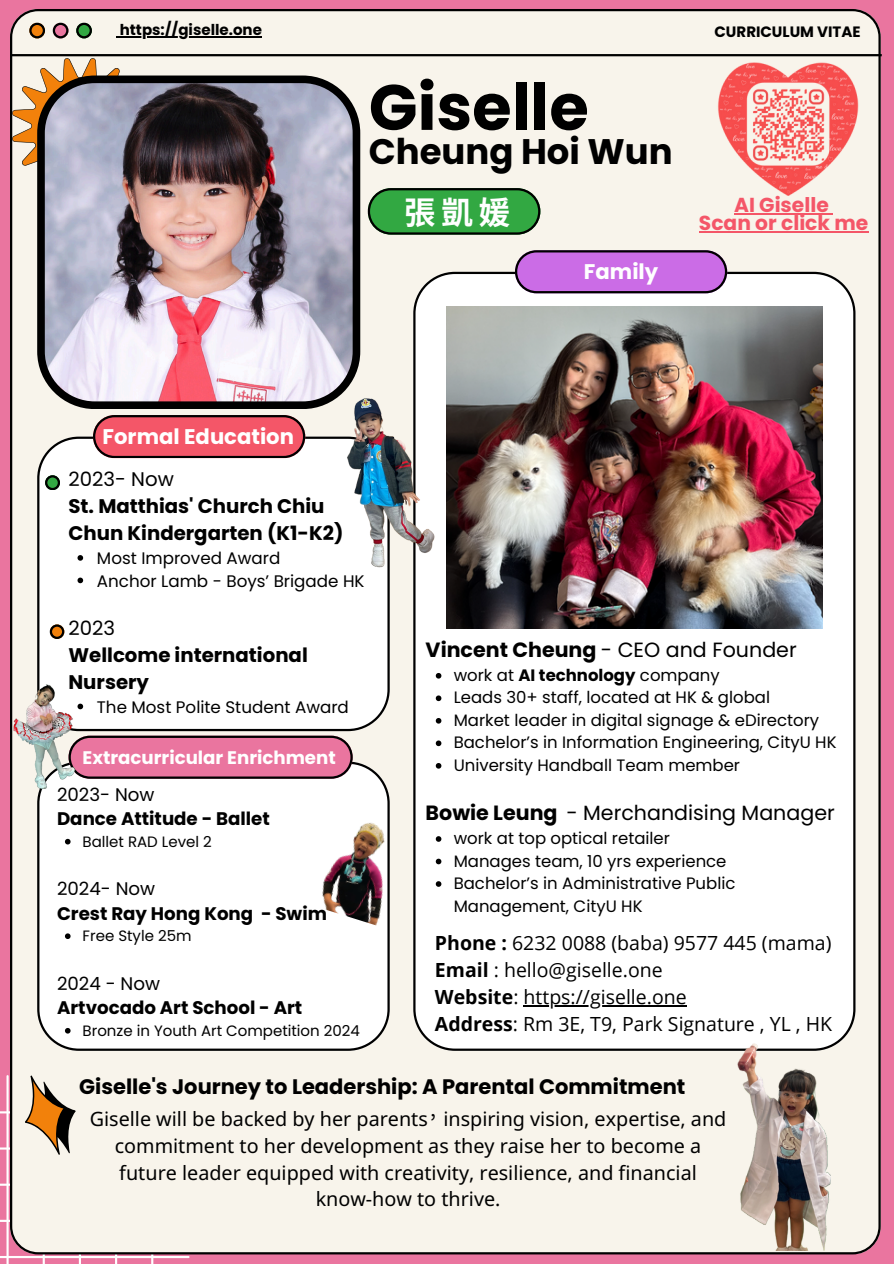
<style>
.page{position:relative;width:894px;height:1264px;background:#fff}
.page>*{position:absolute;margin:0;border:0;box-sizing:border-box;transform-origin:0 0}
.t1{font:700 63.9px "Poppins";color:#000}
.t2{font:700 35.4px "Poppins";color:#000}
.t3{font:700 31.5px "Noto Sans CJ Ksc";color:#fff}
.t4{font:700 21.15px "Poppins";color:#fff}
.t5{font:700 21px "Poppins";color:#000}
.t6{font:20.55px "Poppins";color:#000}
.t7{font:700 20.25px/18px "Poppins";color:#f45668;text-align:center}
.t8{font:19.8px/26.7px "Noto Sans";color:#000;text-align:center}
.t9{font:700 19.65px/27px "Poppins";color:#000}
.t10{font:19.5px/27px "Open Sans";color:#000}
.t11{font:700 18.15px/24.8px "Poppins";color:#000}
.t12{font:700 18.15px "Poppins";color:#fff}
.t13{font:16.65px "Poppins";color:#000}
.t14{font:16.5px/22.5px "Poppins";color:#000}
.t15{font:15px "Poppins";color:#000}
.t16{font:700 15px "Poppins";color:#000}
.s1{font-weight:400}
.s2{font-weight:700}
.s3{font-family:"cw Te X Fang Song"}
</style>
<div class="page">
<div style="left:0;top:0;width:893px;height:1263px;background:#ea759f"></div>
<div style="left:10px;top:9px;width:870px;height:1245px;background:#f8f4eb"></div>
<svg style="left:367px;top:188px;width:173px;height:46px;background:#389b44"></svg>
<svg style="left:11px;top:57px;width:137px;height:137px;background:#e7ccad"></svg>
<svg style="left:37px;top:75px;width:323px;height:334px;background:#a1929c"></svg>
<div style="left:37px;top:436px;width:352px;height:295px;background:#fff"></div>
<svg style="left:93px;top:415px;width:212px;height:43px;background:#d85261"></svg>
<hr style="left:11px;top:54px;width:870px;height:2px;background:#000">
<svg style="left:29px;top:23px;width:16px;height:15px"></svg>
<svg style="left:53px;top:23px;width:15px;height:15px"></svg>
<svg style="left:45px;top:475px;width:15px;height:15px"></svg>
<svg style="left:76px;top:23px;width:16px;height:15px"></svg>
<svg style="left:0;top:1065px;width:189px;height:198px;background:#eedad4"></svg>
<img style="left:685px;top:14px;width:195px;height:194px">
<div style="left:413px;top:272px;width:442px;height:778px;background:#fff"></div>
<svg style="left:515px;top:250px;width:212px;height:43px;background:#b666cd"></svg>
<img style="left:446px;top:307px;width:376px;height:321px">
<div style="left:37px;top:778px;width:352px;height:272px;background:#fff"></div>
<svg style="left:136px;top:735px;width:143px;height:43px"></svg>
<img style="left:10px;top:584px;width:126px;height:230px">
<img style="left:279px;top:717px;width:174px;height:215px">
<img style="left:306px;top:348px;width:139px;height:246px">
<img style="left:736px;top:1039px;width:94px;height:211px">
<svg style="left:65px;top:838px;width:6px;height:6px"></svg>
<svg style="left:65px;top:933px;width:6px;height:6px"></svg>
<svg style="left:65px;top:1027px;width:6px;height:6px"></svg>
<svg style="left:77px;top:555px;width:6px;height:5px"></svg>
<svg style="left:77px;top:577px;width:6px;height:6px"></svg>
<svg style="left:77px;top:703px;width:6px;height:6px"></svg>
<hr style="left:733px;top:213px;width:95px;height:1px;background:#f45668">
<hr style="left:698px;top:231px;width:170px;height:1px;background:#f45668">
<hr style="left:523px;top:1005px;width:163px;height:1px;background:#000">
<hr style="left:120px;top:36px;width:142px;height:1px;background:#000">
<svg style="left:435px;top:673px;width:6px;height:5px"></svg>
<svg style="left:435px;top:695px;width:6px;height:6px"></svg>
<svg style="left:435px;top:718px;width:6px;height:5px"></svg>
<svg style="left:435px;top:740px;width:6px;height:6px"></svg>
<svg style="left:435px;top:763px;width:6px;height:5px"></svg>
<svg style="left:435px;top:836px;width:6px;height:5px"></svg>
<svg style="left:435px;top:858px;width:6px;height:6px"></svg>
<svg style="left:435px;top:881px;width:6px;height:5px"></svg>
<p class="t16" style="left:120px;top:19px;width:144px">https://giselle.one</p>
<p class="t1" style="left:368px;top:63px;width:221px">Giselle</p>
<p class="t2" style="left:368px;top:126px;width:305px">Cheung Hoi Wun</p>
<h4 class="t3" style="left:404px;top:187px;width:108px">張凱媛</h4>
<p class="t4" style="left:584px;top:256px;width:76px">Family</p>
<p class="t16" style="left:714px;top:21px;width:148px">CURRICULUM VITAE</p>
<h4 class="t7" style="left:698px;top:196px;width:171px">AI Giselle<br>Scan or click me</h4>
<p class="t4" style="left:102px;top:422px;width:193px">Formal Education</p>
<p class="t9" style="left:68px;top:466px;width:276px"><span class="s1">2023- Now<br></span>St. Matthias' Church Chiu<br>Chun Kindergarten (K1-K2)</p>
<p class="t13" style="left:97px;top:546px;width:185px">Most Improved Award</p>
<p class="t13" style="left:97px;top:569px;width:269px">Anchor Lamb - Boys’ Brigade HK</p>
<p class="t9" style="left:68px;top:614px;width:241px"><span class="s1">2023<br></span>Wellcome international<br>Nursery</p>
<p class="t13" style="left:97px;top:695px;width:253px">The Most Polite Student Award</p>
<p class="t12" style="left:82px;top:745px;width:255px">Extracurricular Enrichment</p>
<p class="t11" style="left:57px;top:781px;width:214px"><span class="s1">2023- Now<br></span>Dance Attitude - Ballet</p>
<p class="t15" style="left:83px;top:831px;width:131px">Ballet RAD Level 2</p>
<h1 class="t11" style="left:57px;top:876px;width:271px"><span class="s1">2024- Now<br></span>Crest Ray Hong Kong - Swim</h1>
<p class="t15" style="left:83px;top:925px;width:110px">Free Style 25m</p>
<h2 class="t11" style="left:57px;top:970px;width:247px"><span class="s1">2024 - Now<br></span>Artvocado Art School - Art</h2>
<p class="t15" style="left:83px;top:1020px;width:279px">Bronze in Youth Art Competition 2024</p>
<h6 class="t6" style="left:425px;top:635px;width:372px"><span class="s2">Vincent Cheung</span> - CEO and Founder</h6>
<h4 class="t14" style="left:453px;top:663px;width:267px">work at <span class="s2">AI technology</span> company</h4>
<p class="t14" style="left:453px;top:686px;width:318px">Leads 30+ staff, located at HK &amp; global</p>
<p class="t14" style="left:453px;top:708px;width:367px">Market leader in digital signage &amp; eDirectory</p>
<p class="t14" style="left:453px;top:731px;width:384px">Bachelor’s in Information Engineering, CityU HK</p>
<h6 class="t14" style="left:453px;top:753px;width:288px">University Handball Team member</h6>
<p class="t6" style="left:425px;top:798px;width:410px"><span class="s2">Bowie Leung</span> - Merchandising Manager</p>
<h6 class="t14" style="left:453px;top:827px;width:218px">work at top optical retailer</h6>
<p class="t14" style="left:453px;top:849px;width:274px">Manages team, 10 yrs experience</p>
<h6 class="t14" style="left:453px;top:872px;width:283px">Bachelor’s in Administrative Public<br>Management, CityU HK</h6>
<p class="t10" style="left:435px;top:929px;width:398px"><span class="s2">Phone :</span> 6232 0088 (baba) 9577 445 (mama)<br><span class="s2">Email</span> : hello@giselle.one<br><span class="s2">Website</span>: https://giselle.one</p>
<h4 class="t10" style="left:435px;top:1010px;width:398px"><span class="s2">Address</span>: Rm 3E, T9, Park Signature , YL , HK</h4>
<p class="t5" style="left:79px;top:1072px;width:607px">Giselle's Journey to Leadership: A Parental Commitment</p>
<p class="t8" style="left:90px;top:1105px;width:638px">Giselle will be backed by her parents<span class="s3">’</span> inspiring vision, expertise, and commitment to her development as they raise her to become a future leader equipped with creativity, resilience, and financial know-how to thrive.</p>
</div>
